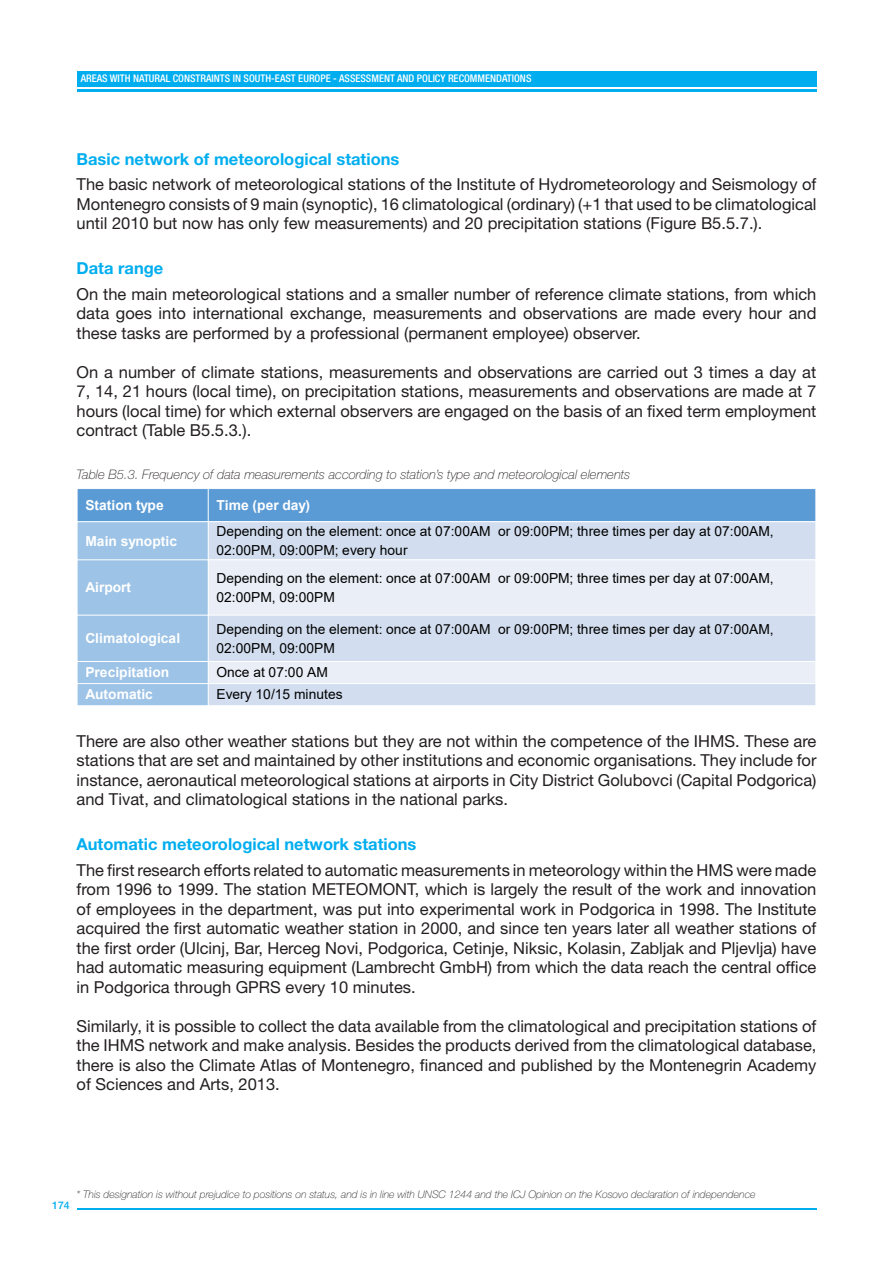
<style>
.page{position:relative;width:893px;height:1263px;background:#fff}
.page>*{position:absolute;margin:0;border:0;box-sizing:border-box;transform-origin:0 0}
.t1{font:16.5px/19.5px "Helvetica Neue LT Std";color:#231f20;text-align:justify}
.t2{font:700 16.5px "Helvetica Neue LT Std";color:#00aeef}
.t3{font:13.8px/18.9px "Arial";letter-spacing:.005em;color:#000}
.t4{font:700 13.8px "Arial";color:#fff}
.t5{font:italic 100 13.05px "Helvetica Neue LT Std";color:#231f20}
.t6{font:italic 100 10.5px "Helvetica Neue LT Std";color:#231f20}
.t7{font:500 condensed 10.5px "Helvetica Neue LT Std";color:#fff}
.t8{font:500 10.5px "Helvetica Neue LT Std";color:#00aeef}
</style>
<div class="page">
<div style="left:77px;top:71px;width:739px;height:15px;background:#00aeef"></div>
<hr style="left:77px;top:1208px;width:739px;height:1px;background:#00aeef">
<hr style="left:77px;top:90px;width:739px;height:2px;background:#00aeef">
<div style="left:77px;top:488px;width:131px;height:34px;background:#5b9bd5"></div>
<div style="left:208px;top:488px;width:608px;height:34px;background:#5b9bd5"></div>
<div style="left:77px;top:522px;width:131px;height:38px;background:#9dc3e6"></div>
<div style="left:208px;top:522px;width:608px;height:38px;background:#d2deef"></div>
<div style="left:77px;top:560px;width:131px;height:55px;background:#9dc3e6"></div>
<div style="left:208px;top:560px;width:608px;height:55px;background:#eaeff7"></div>
<div style="left:77px;top:615px;width:131px;height:46px;background:#9dc3e6"></div>
<div style="left:208px;top:615px;width:608px;height:46px;background:#d2deef"></div>
<div style="left:77px;top:661px;width:131px;height:23px;background:#9dc3e6"></div>
<div style="left:208px;top:661px;width:608px;height:23px;background:#eaeff7"></div>
<div style="left:77px;top:684px;width:131px;height:22px;background:#9dc3e6"></div>
<div style="left:208px;top:684px;width:608px;height:22px;background:#d2deef"></div>
<hr style="left:208px;top:488px;width:1px;height:218px;background:#fff">
<hr style="left:77px;top:521px;width:739px;height:1px;background:#fff">
<hr style="left:77px;top:559px;width:739px;height:1px;background:#fff">
<hr style="left:77px;top:615px;width:739px;height:1px;background:#fff">
<hr style="left:77px;top:661px;width:739px;height:1px;background:#fff">
<hr style="left:77px;top:683px;width:739px;height:1px;background:#fff">
<hr style="left:77px;top:488px;width:1px;height:218px;background:#fff">
<hr style="left:815px;top:488px;width:1px;height:218px;background:#fff">
<hr style="left:77px;top:488px;width:739px;height:1px;background:#fff">
<hr style="left:77px;top:705px;width:739px;height:1px;background:#fff">
<p class="t7" style="left:81px;top:72px;width:452px">AREAS WITH NATURAL CONSTRAINTS IN SOUTH-EAST EUROPE - ASSESSMENT AND POLICY RECOMMENDATIONS</p>
<p class="t2" style="left:77px;top:149px;width:324px">Basic network of meteorological stations</p>
<p class="t1" style="left:77px;top:175px;width:741px">The basic network of meteorological stations of the Institute of Hydrometeorology and Seismology of Montenegro consists of 9 main (synoptic), 16 climatological (ordinary) (+1 that used to be climatological until 2010 but now has only few measurements) and 20 precipitation stations (Figure B5.5.7.).</p>
<p class="t2" style="left:77px;top:258px;width:88px">Data range</p>
<p class="t1" style="left:77px;top:284px;width:741px">On the main meteorological stations and a smaller number of reference climate stations, from which data goes into international exchange, measurements and observations are made every hour and these tasks are performed by a professional (permanent employee) observer.</p>
<p class="t1" style="left:77px;top:362px;width:741px">On a number of climate stations, measurements and observations are carried out 3 times a day at 7, 14, 21 hours (local time), on precipitation stations, measurements and observations are made at 7 hours (local time) for which external observers are engaged on the basis of an fixed term employment contract (Table B5.5.3.).</p>
<p class="t5" style="left:77px;top:467px;width:555px">Table B5.3. Frequency of data measurements according to station’s type and meteorological elements</p>
<p class="t4" style="left:85px;top:495px;width:80px">Station type</p>
<p class="t4" style="left:216px;top:495px;width:95px">Time (per day)</p>
<p class="t4" style="left:85px;top:531px;width:93px">Main synoptic</p>
<p class="t3" style="left:216px;top:522px;width:559px">Depending on the element: once at 07:00AM or 09:00PM; three times per day at 07:00AM,<br>02:00PM, 09:00PM; every hour</p>
<p class="t4" style="left:85px;top:578px;width:47px">Airport</p>
<p class="t3" style="left:216px;top:568px;width:559px">Depending on the element: once at 07:00AM or 09:00PM; three times per day at 07:00AM,<br>02:00PM, 09:00PM</p>
<p class="t4" style="left:85px;top:628px;width:96px">Climatological</p>
<p class="t3" style="left:216px;top:619px;width:559px">Depending on the element: once at 07:00AM or 09:00PM; three times per day at 07:00AM,<br>02:00PM, 09:00PM</p>
<p class="t4" style="left:85px;top:663px;width:85px">Precipitation</p>
<p class="t3" style="left:216px;top:663px;width:113px">Once at 07:00 AM</p>
<p class="t4" style="left:85px;top:685px;width:69px">Automatic</p>
<p class="t3" style="left:216px;top:685px;width:128px">Every 10/15 minutes</p>
<p class="t1" style="left:77px;top:731px;width:741px">There are also other weather stations but they are not within the competence of the IHMS. These are stations that are set and maintained by other institutions and economic organisations. They include for instance, aeronautical meteorological stations at airports in City District Golubovci (Capital Podgorica) and Tivat, and climatological stations in the national parks.</p>
<p class="t2" style="left:77px;top:834px;width:341px">Automatic meteorological network stations</p>
<p class="t1" style="left:77px;top:860px;width:741px">The first research efforts related to automatic measurements in meteorology within the HMS were made from 1996 to 1999. The station METEOMONT, which is largely the result of the work and innovation of employees in the department, was put into experimental work in Podgorica in 1998. The Institute acquired the first automatic weather station in 2000, and since ten years later all weather stations of the first order (Ulcinj, Bar, Herceg Novi, Podgorica, Cetinje, Niksic, Kolasin, Zabljak and Pljevlja) have had automatic measuring equipment (Lambrecht GmbH) from which the data reach the central office in Podgorica through GPRS every 10 minutes.</p>
<p class="t1" style="left:77px;top:1016px;width:741px">Similarly, it is possible to collect the data available from the climatological and precipitation stations of the IHMS network and make analysis. Besides the products derived from the climatological database, there is also the Climate Atlas of Montenegro, financed and published by the Montenegrin Academy of Sciences and Arts, 2013.</p>
<p class="t8" style="left:52px;top:1199px;width:19px">174</p>
<p class="t6" style="left:77px;top:1188px;width:680px">* This designation is without prejudice to positions on status, and is in line with UNSC 1244 and the ICJ Opinion on the Kosovo declaration of independence</p>
</div>
